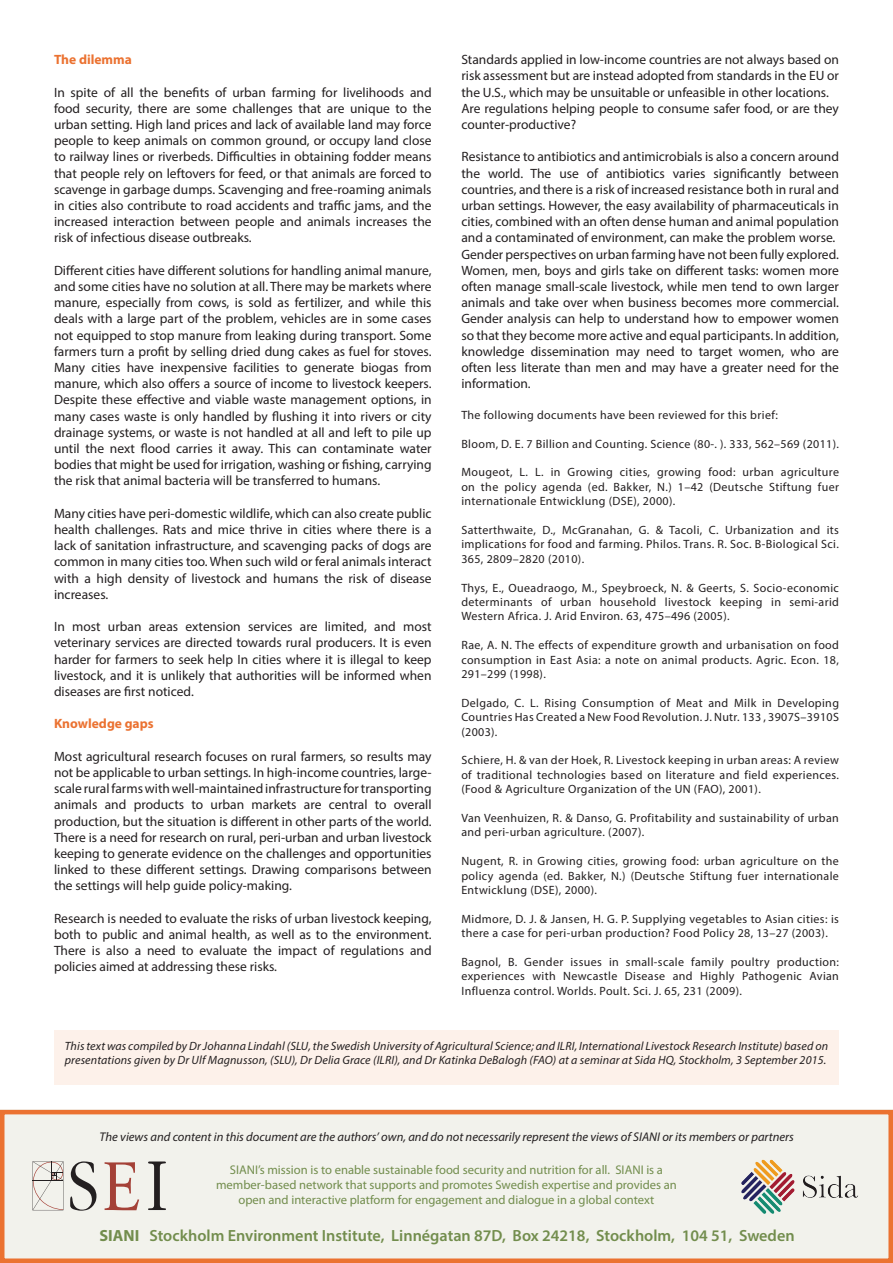
<style>
.page{position:relative;width:893px;height:1263px;background:#fff}
.page>*{position:absolute;margin:0;border:0;box-sizing:border-box;transform-origin:0 0}
.t1{font:600 16.2px "Myriad Pro";color:#728d4d}
.SIANI_MAIN_BODY{font:13.5px/16.2px "Myriad Pro";color:#231f20;text-align:justify}
.SIANI_Subtitle{font:700 13.5px "Myriad Pro";color:#eb7231}
.t2{font:12.6px/15.1px "Myriad Pro";color:#728d4d;text-align:center}
.t3{font:italic 12.6px "Myriad Pro";color:#231f20}
.SIANI_References{font:12px/14.4px "Myriad Pro";letter-spacing:.03em;color:#231f20;text-align:justify}
.SIANI_Partners_Ackno{font:italic 12px/14.4px "Myriad Pro";letter-spacing:.01em;color:#231f20}
.s1{font-weight:700}
</style>
<div class="page">
<div style="left:0;top:1110px;width:893px;height:153px;background:#f2f2ec"></div>
<div style="left:0;top:1110px;width:893px;height:153px;border:4px solid #eb7231"></div>
<svg style="left:32px;top:1161px;width:31px;height:49px"></svg>
<svg style="left:148px;top:1161px;width:18px;height:49px"></svg>
<svg style="left:70px;top:1161px;width:26px;height:50px"></svg>
<svg style="left:105px;top:1162px;width:34px;height:48px"></svg>
<img style="left:741px;top:1159px;width:117px;height:55px">
<div style="left:54px;top:1030px;width:785px;height:54px;background:#fdf1ea"></div>
<p class="SIANI_Subtitle" style="left:54px;top:51px;width:79px">The dilemma</p>
<p class="SIANI_MAIN_BODY" style="left:54px;top:84px;width:379px">In spite of all the benefits of urban farming for livelihoods and food security, there are some challenges that are unique to the urban setting. High land prices and lack of available land may force people to keep animals on common ground, or occupy land close to railway lines or riverbeds. Difficulties in obtaining fodder means that people rely on leftovers for feed, or that animals are forced to scavenge in garbage dumps. Scavenging and free-roaming animals in cities also contribute to road accidents and traffic jams, and the increased interaction between people and animals increases the risk of infectious disease outbreaks.</p>
<p class="SIANI_MAIN_BODY" style="left:54px;top:262px;width:379px">Different cities have different solutions for handling animal manure, and some cities have no solution at all. There may be markets where manure, especially from cows, is sold as fertilizer, and while this deals with a large part of the problem, vehicles are in some cases not equipped to stop manure from leaking during transport. Some farmers turn a profit by selling dried dung cakes as fuel for stoves.<br>Many cities have inexpensive facilities to generate biogas from manure, which also offers a source of income to livestock keepers.<br>Despite these effective and viable waste management options, in many cases waste is only handled by flushing it into rivers or city drainage systems, or waste is not handled at all and left to pile up until the next flood carries it away. This can contaminate water bodies that might be used for irrigation, washing or fishing, carrying the risk that animal bacteria will be transferred to humans.</p>
<p class="SIANI_MAIN_BODY" style="left:54px;top:505px;width:379px">Many cities have peri-domestic wildlife, which can also create public health challenges. Rats and mice thrive in cities where there is a lack of sanitation infrastructure, and scavenging packs of dogs are common in many cities too. When such wild or feral animals interact with a high density of livestock and humans the risk of disease increases.</p>
<p class="SIANI_MAIN_BODY" style="left:54px;top:618px;width:379px">In most urban areas extension services are limited, and most veterinary services are directed towards rural producers. It is even harder for farmers to seek help In cities where it is illegal to keep livestock, and it is unlikely that authorities will be informed when diseases are first noticed.</p>
<p class="SIANI_Subtitle" style="left:54px;top:715px;width:101px">Knowledge gaps</p>
<p class="SIANI_MAIN_BODY" style="left:54px;top:748px;width:379px">Most agricultural research focuses on rural farmers, so results may not be applicable to urban settings. In high-income countries, large&shy;scale rural farms with well-maintained infrastructure for transporting animals and products to urban markets are central to overall production, but the situation is different in other parts of the world.<br>There is a need for research on rural, peri-urban and urban livestock keeping to generate evidence on the challenges and opportunities linked to these different settings. Drawing comparisons between the settings will help guide policy-making.</p>
<p class="SIANI_MAIN_BODY" style="left:54px;top:910px;width:379px">Research is needed to evaluate the risks of urban livestock keeping, both to public and animal health, as well as to the environment.<br>There is also a need to evaluate the impact of regulations and policies aimed at addressing these risks.</p>
<p class="SIANI_MAIN_BODY" style="left:461px;top:51px;width:379px">Standards applied in low-income countries are not always based on risk assessment but are instead adopted from standards in the EU or the U.S., which may be unsuitable or unfeasible in other locations.</p>
<p class="SIANI_MAIN_BODY" style="left:461px;top:100px;width:379px">Are regulations helping people to consume safer food, or are they counter-productive?</p>
<p class="SIANI_MAIN_BODY" style="left:461px;top:148px;width:379px">Resistance to antibiotics and antimicrobials is also a concern around the world. The use of antibiotics varies significantly between countries, and there is a risk of increased resistance both in rural and urban settings. However, the easy availability of pharmaceuticals in cities, combined with an often dense human and animal population and a contaminated of environment, can make the problem worse.</p>
<p class="SIANI_MAIN_BODY" style="left:461px;top:246px;width:379px">Gender perspectives on urban farming have not been fully explored.<br>Women, men, boys and girls take on different tasks: women more often manage small-scale livestock, while men tend to own larger animals and take over when business becomes more commercial.<br>Gender analysis can help to understand how to empower women so that they become more active and equal participants. In addition, knowledge dissemination may need to target women, who are often less literate than men and may have a greater need for the information.</p>
<p class="SIANI_References" style="left:461px;top:407px;width:318px">The following documents have been reviewed for this brief:</p>
<p class="SIANI_References" style="left:461px;top:436px;width:379px">Bloom, D. E. 7 Billion and Counting. Science (80-. ). 333, 562–569 (2011).</p>
<p class="SIANI_References" style="left:461px;top:465px;width:379px">Mougeot, L. L. in Growing cities, growing food: urban agriculture on the policy agenda (ed. Bakker, N.) 1–42 (Deutsche Stiftung fuer internationale Entwicklung (DSE), 2000).</p>
<p class="SIANI_References" style="left:461px;top:523px;width:379px">Satterthwaite, D., McGranahan, G. &amp; Tacoli, C. Urbanization and its implications for food and farming. Philos. Trans. R. Soc. B-Biological Sci.<br>365, 2809–2820 (2010).</p>
<p class="SIANI_References" style="left:461px;top:580px;width:379px">Thys, E., Oueadraogo, M., Speybroeck, N. &amp; Geerts, S. Socio-economic determinants of urban household livestock keeping in semi-arid Western Africa. J. Arid Environ. 63, 475–496 (2005).</p>
<p class="SIANI_References" style="left:461px;top:638px;width:379px">Rae, A. N. The effects of expenditure growth and urbanisation on food consumption in East Asia: a note on animal products. Agric. Econ. 18, 291–299 (1998).</p>
<p class="SIANI_References" style="left:461px;top:695px;width:379px">Delgado, C. L. Rising Consumption of Meat and Milk in Developing Countries Has Created a New Food Revolution. J. Nutr. 133 , 3907S–3910S (2003).</p>
<p class="SIANI_References" style="left:461px;top:753px;width:379px">Schiere, H. &amp; van der Hoek, R. Livestock keeping in urban areas: A review of traditional technologies based on literature and field experiences. (Food &amp; Agriculture Organization of the UN (FAO), 2001).</p>
<p class="SIANI_References" style="left:461px;top:811px;width:379px">Van Veenhuizen, R. &amp; Danso, G. Profitability and sustainability of urban and peri-urban agriculture. (2007).</p>
<p class="SIANI_References" style="left:461px;top:854px;width:379px">Nugent, R. in Growing cities, growing food: urban agriculture on the policy agenda (ed. Bakker, N.) (Deutsche Stiftung fuer internationale Entwicklung (DSE), 2000).</p>
<p class="SIANI_References" style="left:461px;top:911px;width:379px">Midmore, D. J. &amp; Jansen, H. G. P. Supplying vegetables to Asian cities: is there a case for peri-urban production? Food Policy 28, 13–27 (2003).</p>
<p class="SIANI_References" style="left:461px;top:955px;width:379px">Bagnol, B. Gender issues in small-scale family poultry production: experiences with Newcastle Disease and Highly Pathogenic Avian Influenza control. Worlds. Poult. Sci. J. 65, 231 (2009).</p>
<p class="SIANI_Partners_Ackno" style="left:65px;top:1038px;width:765px">This text was compiled by Dr Johanna Lindahl (SLU, the Swedish University of Agricultural Science; and ILRI, International Livestock Research Institute) based on presentations given by Dr Ulf Magnusson, (SLU), Dr Delia Grace (ILRI), and Dr Katinka DeBalogh (FAO) at a seminar at Sida HQ, Stockholm, 3 September 2015.</p>
<p class="t3" style="left:100px;top:1129px;width:696px">The views and content in this document are the authors’ own, and do not necessarily represent the views of SIANI or its members or partners</p>
<p class="t2" style="left:216px;top:1162px;width:462px">SIANI’s mission is to enable sustainable food security and nutrition for all. SIANI is a member-based network that supports and promotes Swedish expertise and provides an open and interactive platform for engagement and dialogue in a global context</p>
<p class="t1" style="left:100px;top:1225px;width:697px"><span class="s1">SIANI</span> Stockholm Environment Institute, Linnégatan 87D, Box 24218, Stockholm, 104 51, Sweden</p>
</div>
